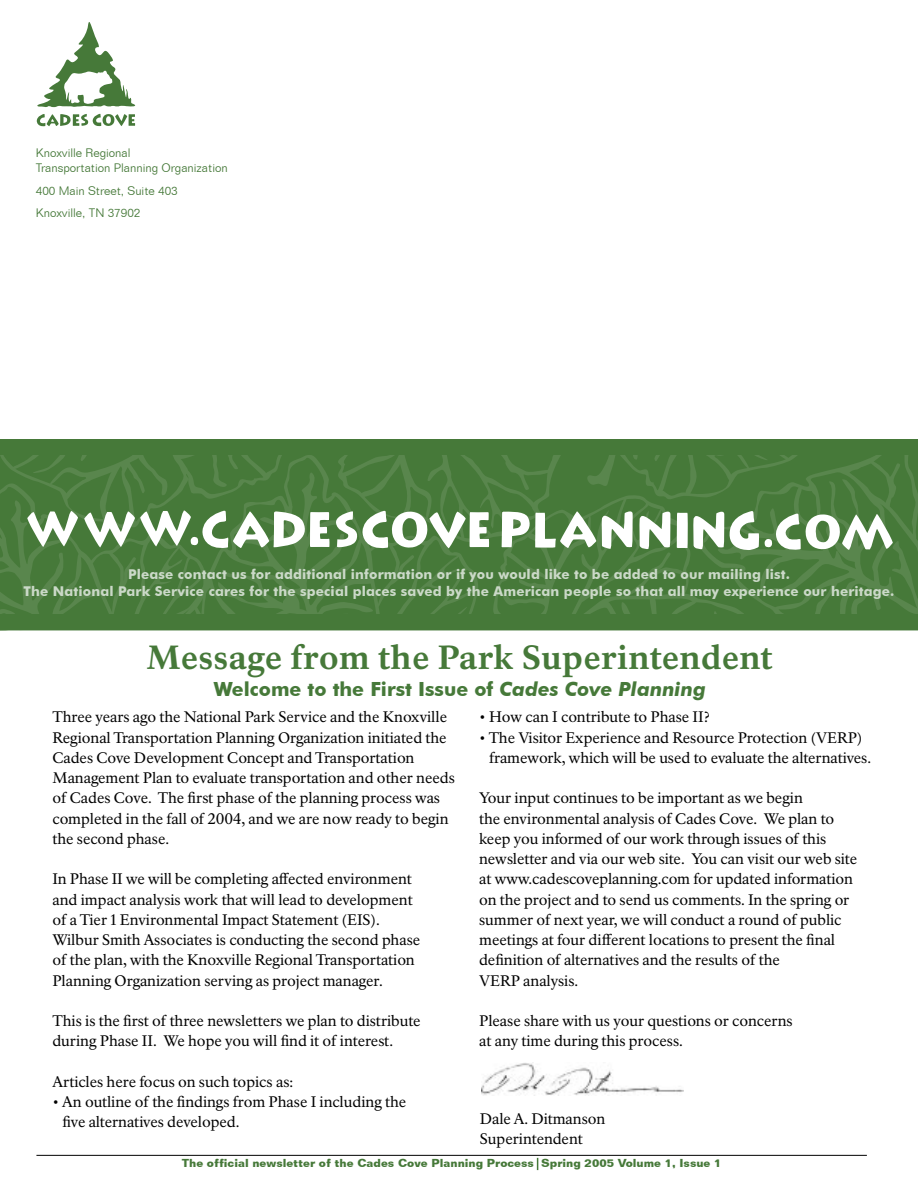
<style>
.page{position:relative;width:918px;height:1188px;background:#fff}
.page>*{position:absolute;margin:0;border:0;box-sizing:border-box;transform-origin:0 0}
.t1{font:700 33px "NPS Rawlinson Two";color:#467939}
.t2{font:700 19.5px "Futura BT";color:#467939}
.t3{font:15px/20.2px "NPS Rawlinson T";letter-spacing:-.005em;color:#000}
.t4{font:700 13.5px/16.5px "Futura BT";letter-spacing:.01em;color:#cbd9c8;text-align:center}
.t5{font:300 12px/15px "Folio BT";color:#467939}
.t6{font:700 11.25px "Folio BT";color:#467939}
.s1{font-style:italic}
</style>
<div class="page">
<div style="left:0;top:440px;width:918px;height:15px;background:#467939"></div>
<svg style="left:0;top:455px;width:918px;height:175px;background:#5e8a52"></svg>
<div style="left:0;top:614px;width:918px;height:15px;background:#467939"></div>
<svg style="left:37px;top:22px;width:99px;height:85px"></svg>
<svg style="left:37px;top:114px;width:98px;height:13px"></svg>
<hr style="left:36px;top:1155px;width:831px;height:1px;background:#000">
<img style="left:481px;top:1062px;width:203px;height:33px">
<svg style="left:537px;top:1158px;width:1px;height:12px"></svg>
<p class="t5" style="left:36px;top:145px;width:193px">Knoxville Regional<br>Transportation Planning Organization</p>
<p class="t5" style="left:36px;top:179px;width:143px;line-height:22.5px">400 Main Street, Suite 403<br>Knoxville, TN 37902</p>
<p class="t4" style="left:24px;top:566px;width:872px">Please contact us for additional information or if you would like to be added to our mailing list.<br>The National Park Service cares for the special places saved by the American people so that all may experience our heritage.</p>
<p class="t1" style="left:147px;top:637px;width:628px">Message from the Park Superintendent</p>
<p class="t2" style="left:214px;top:677px;width:494px">Welcome to the First Issue of <span class="s1">Cades Cove Planning</span></p>
<p class="t3" style="left:52px;top:707px;width:404px">Three years ago the National Park Service and the Knoxville Regional Transportation Planning Organization initiated the Cades Cove Development Concept and Transportation Management Plan to evaluate transportation and other needs of Cades Cove. The first phase of the planning process was completed in the fall of 2004, and we are now ready to begin the second phase.</p>
<p class="t3" style="left:52px;top:869px;width:369px">In Phase II we will be completing affected environment and impact analysis work that will lead to development of a Tier 1 Environmental Impact Statement (EIS).<br>Wilbur Smith Associates is conducting the second phase of the plan, with the Knoxville Regional Transportation Planning Organization serving as project manager.</p>
<p class="t3" style="left:52px;top:1011px;width:370px">This is the first of three newsletters we plan to distribute during Phase II. We hope you will find it of interest.</p>
<p class="t3" style="left:52px;top:1072px;width:242px">Articles here focus on such topics as:</p>
<p class="t3" style="left:62px;top:1092px;width:345px;text-indent:-10px">• An outline of the findings from Phase I including the five alternatives developed.</p>
<p class="t3" style="left:479px;top:707px;width:232px">• How can I contribute to Phase II?</p>
<p class="t3" style="left:489px;top:727px;width:384px;text-indent:-10px">• The Visitor Experience and Resource Protection (VERP) framework, which will be used to evaluate the alternatives.</p>
<p class="t3" style="left:479px;top:788px;width:379px">Your input continues to be important as we begin<br>the environmental analysis of Cades Cove. We plan to keep you informed of our work through issues of this newsletter and via our web site. You can visit our web site at www.cadescoveplanning.com for updated information on the project and to send us comments. In the spring or summer of next year, we will conduct a round of public meetings at four different locations to present the final definition of alternatives and the results of the<br>VERP analysis.</p>
<p class="t3" style="left:479px;top:1011px;width:315px">Please share with us your questions or concerns at any time during this process.</p>
<p class="t3" style="left:480px;top:1109px;width:127px">Dale A. Ditmanson<br>Superintendent</p>
<p class="t6" style="left:182px;top:1156px;width:541px">The official newsletter of the Cades Cove Planning Process Spring 2005 Volume 1, Issue 1</p>
</div>
